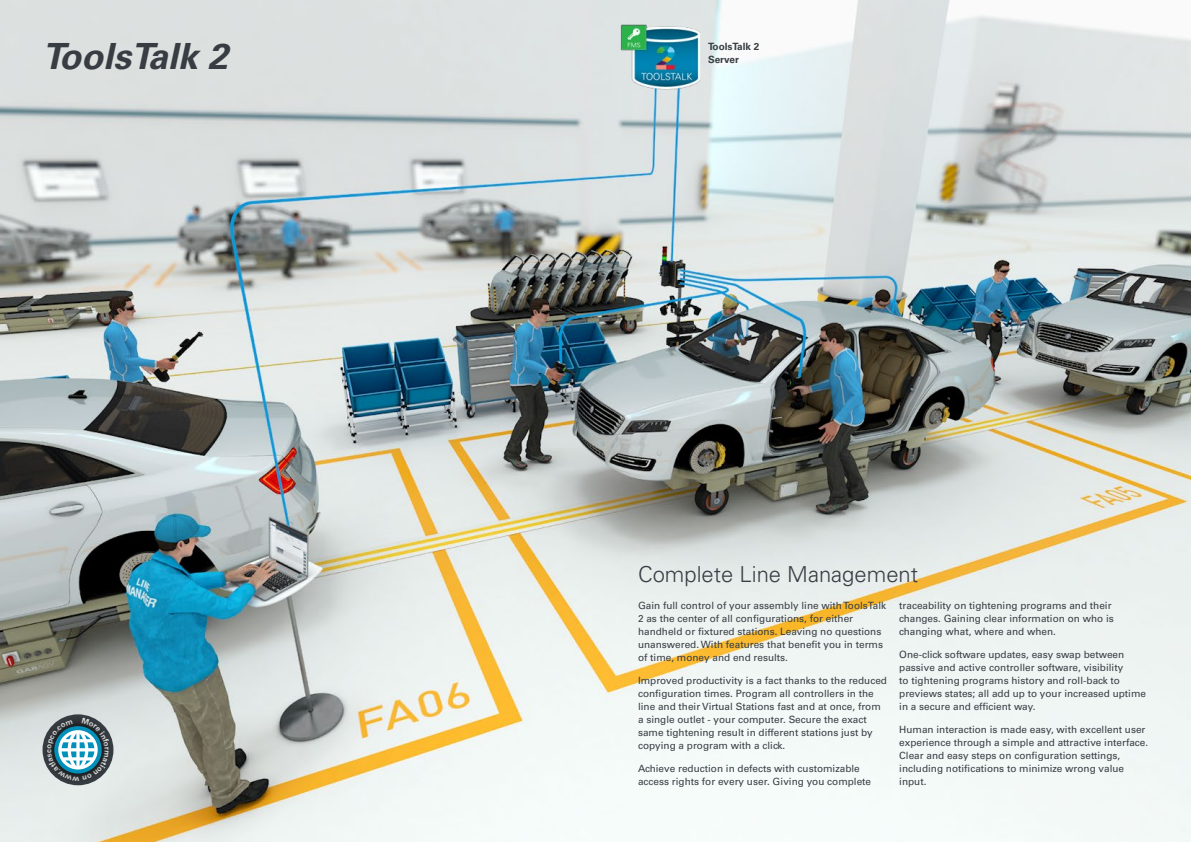
<style>
.page{position:relative;width:1191px;height:842px;background:#fff}
.page>*{position:absolute;margin:0;border:0;box-sizing:border-box;transform-origin:0 0}
.t1{font:italic 700 36px "Univers LT Std";color:#373d42}
.t2{font:300 22px "Univers LT Std";color:#373d42}
.t3{font:10px/13px "Univers LT Std";color:#373d42}
.t4{font:700 10px/13px "Univers LT Std";color:#373d42}
</style>
<div class="page">
<img style="left:0;top:0;width:1191px;height:842px">
<img style="left:614px;top:19px;width:94px;height:73px">
<div style="left:43px;top:714px;width:70px;height:71px;background:#000;opacity:.75"></div>
<svg style="left:47px;top:718px;width:62px;height:62px"></svg>
<h1 class="t1" style="left:43px;top:35px;width:187px">ToolsTalk 2</h1>
<p class="t4" style="left:708px;top:40px;width:53px">ToolsTalk 2<br>Server</p>
<h2 class="t2" style="left:638px;top:561px;width:281px">Complete Line Management</h2>
<p class="t3" style="left:638px;top:599px;width:250px">Gain full control of your assembly line with ToolsTalk 2 as the center of all configurations, for either handheld or fixtured stations. Leaving no questions unanswered. With features that benefit you in terms of time, money and end results.</p>
<p class="t3" style="left:638px;top:674px;width:250px">Improved productivity is a fact thanks to the reduced configuration times. Program all controllers in the line and their Virtual Stations fast and at once, from a single outlet - your computer. Secure the exact same tightening result in different stations just by copying a program with a click.</p>
<p class="t3" style="left:638px;top:762px;width:235px">Achieve reduction in defects with customizable access rights for every user. Giving you complete</p>
<p class="t3" style="left:899px;top:599px;width:216px">traceability on tightening programs and their changes. Gaining clear information on who is changing what, where and when.</p>
<p class="t3" style="left:899px;top:648px;width:248px">One-click software updates, easy swap between passive and active controller software, visibility<br>to tightening programs history and roll-back to previews states; all add up to your increased uptime in a secure and efficient way.</p>
<p class="t3" style="left:899px;top:723px;width:250px">Human interaction is made easy, with excellent user experience through a simple and attractive interface.<br>Clear and easy steps on configuration settings, including notifications to minimize wrong value input.</p>
</div>
